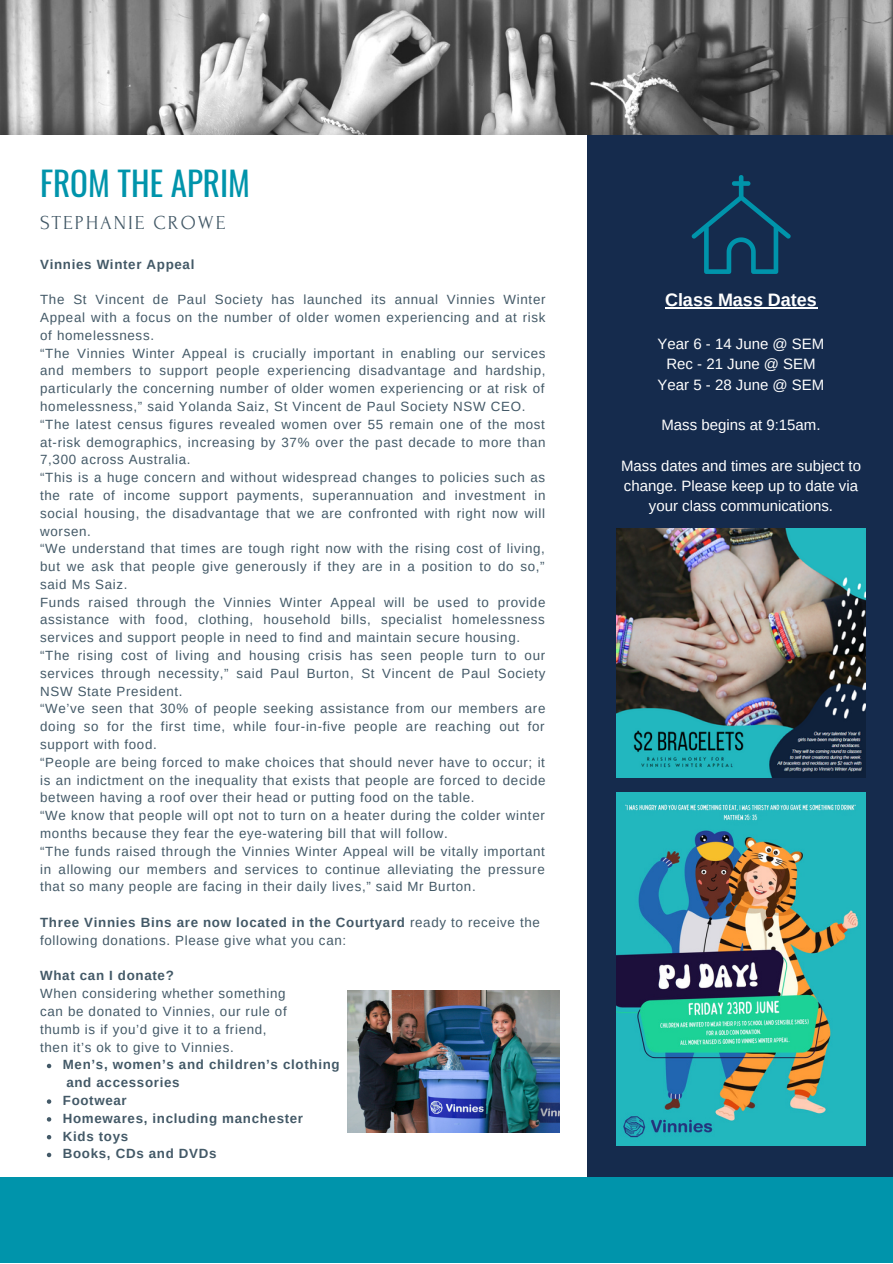
<style>
.page{position:relative;width:893px;height:1264px;background:#fff}
.page>*{position:absolute;margin:0;border:0;box-sizing:border-box;transform-origin:0 0}
.t1{font:33px "Oswald";color:#0094ab}
.t2{font:19.8px "Forum";letter-spacing:.1em;color:#435967}
.t3{font:700 18px "Arimo";color:#fff}
.t4{font:15px/20.2px "Arimo";color:#fff;text-align:center}
.t5{font:13.35px/17.9px "Arimo";letter-spacing:.05em;color:#435967;text-align:justify}
.t6{font:700 13.35px "Arimo";letter-spacing:.05em;color:#435967}
.s1{font-weight:700}
</style>
<div class="page">
<div style="left:587px;top:111px;width:305px;height:1151px;background:#152b4d"></div>
<img style="left:0;top:0;width:892px;height:135px">
<div style="left:0;top:1176px;width:892px;height:86px;background:#0094ab"></div>
<svg style="left:47px;top:1063px;width:4px;height:5px"></svg>
<svg style="left:47px;top:1099px;width:4px;height:4px"></svg>
<svg style="left:47px;top:1117px;width:4px;height:4px"></svg>
<svg style="left:47px;top:1135px;width:4px;height:4px"></svg>
<svg style="left:47px;top:1152px;width:4px;height:5px"></svg>
<img style="left:347px;top:990px;width:212px;height:142px">
<img style="left:616px;top:792px;width:249px;height:353px">
<img style="left:616px;top:528px;width:249px;height:250px">
<hr style="left:665px;top:307px;width:152px;height:2px;background:#fff">
<svg style="left:691px;top:175px;width:99px;height:99px"></svg>
<p class="t1" style="left:40px;top:157px;width:211px">FROM THE APRIM</p>
<p class="t2" style="left:40px;top:212px;width:187px">STEPHANIE CROWE</p>
<p class="t6" style="left:40px;top:256px;width:156px">Vinnies Winter Appeal</p>
<p class="t5" style="left:40px;top:290px;width:507px">The St Vincent de Paul Society has launched its annual Vinnies Winter Appeal with a focus on the number of older women experiencing and at risk of homelessness.</p>
<p class="t5" style="left:40px;top:344px;width:507px">“The Vinnies Winter Appeal is crucially important in enabling our services and members to support people experiencing disadvantage and hardship, particularly the concerning number of older women experiencing or at risk of homelessness,” said Yolanda Saiz, St Vincent de Paul Society NSW CEO.</p>
<p class="t5" style="left:40px;top:415px;width:507px">“The latest census figures revealed women over 55 remain one of the most at-risk demographics, increasing by 37% over the past decade to more than 7,300 across Australia.</p>
<p class="t5" style="left:40px;top:468px;width:507px">“This is a huge concern and without widespread changes to policies such as the rate of income support payments, superannuation and investment in social housing, the disadvantage that we are confronted with right now will worsen.</p>
<p class="t5" style="left:40px;top:539px;width:506px">“We understand that times are tough right now with the rising cost of living, but we ask that people give generously if they are in a position to do so,” said Ms Saiz.</p>
<p class="t5" style="left:40px;top:593px;width:506px">Funds raised through the Vinnies Winter Appeal will be used to provide assistance with food, clothing, household bills, specialist homelessness services and support people in need to find and maintain secure housing.</p>
<p class="t5" style="left:40px;top:646px;width:507px">“The rising cost of living and housing crisis has seen people turn to our services through necessity,” said Paul Burton, St Vincent de Paul Society NSW State President.</p>
<p class="t5" style="left:40px;top:700px;width:506px">“We’ve seen that 30% of people seeking assistance from our members are doing so for the first time, while four-in-five people are reaching out for support with food.</p>
<p class="t5" style="left:40px;top:753px;width:507px">“People are being forced to make choices that should never have to occur; it is an indictment on the inequality that exists that people are forced to decide between having a roof over their head or putting food on the table.</p>
<p class="t5" style="left:40px;top:806px;width:506px">“We know that people will opt not to turn on a heater during the colder winter months because they fear the eye-watering bill that will follow.</p>
<p class="t5" style="left:40px;top:842px;width:506px">“The funds raised through the Vinnies Winter Appeal will be vitally important in allowing our members and services to continue alleviating the pressure that so many people are facing in their daily lives,” said Mr Burton.</p>
<p class="t5" style="left:40px;top:913px;width:501px"><span class="s1">Three Vinnies Bins are now located in the Courtyard</span> ready to receive the following donations. Please give what you can:</p>
<p class="t6" style="left:40px;top:968px;width:135px">What can I donate?</p>
<p class="t5" style="left:40px;top:984px;width:247px">When considering whether something</p>
<p class="t5" style="left:40px;top:1002px;width:248px">can be donated to Vinnies, our rule of</p>
<p class="t5" style="left:40px;top:1020px;width:228px">thumb is if you’d give it to a friend,</p>
<p class="t5" style="left:40px;top:1037px;width:195px">then it’s ok to give to Vinnies.</p>
<p class="t6" style="left:66px;top:1075px;width:115px">and accessories</p>
<p class="t6" style="left:63px;top:1057px;width:278px">Men’s, women’s and children’s clothing</p>
<p class="t6" style="left:63px;top:1092px;width:65px">Footwear</p>
<p class="t6" style="left:63px;top:1110px;width:242px">Homewares, including manchester</p>
<p class="t6" style="left:63px;top:1128px;width:67px">Kids toys</p>
<p class="t6" style="left:63px;top:1146px;width:155px">Books, CDs and DVDs</p>
<p class="t3" style="left:665px;top:290px;width:153px">Class Mass Dates</p>
<p class="t4" style="left:657px;top:334px;width:168px">Year 6 - 14 June @ SEM</p>
<p class="t4" style="left:666px;top:354px;width:151px">Rec - 21 June @ SEM</p>
<p class="t4" style="left:657px;top:374px;width:168px">Year 5 - 28 June @ SEM</p>
<p class="t4" style="left:661px;top:415px;width:161px">Mass begins at 9:15am.</p>
<p class="t4" style="left:621px;top:455px;width:241px">Mass dates and times are subject to change. Please keep up to date via your class communications.</p>
</div>
